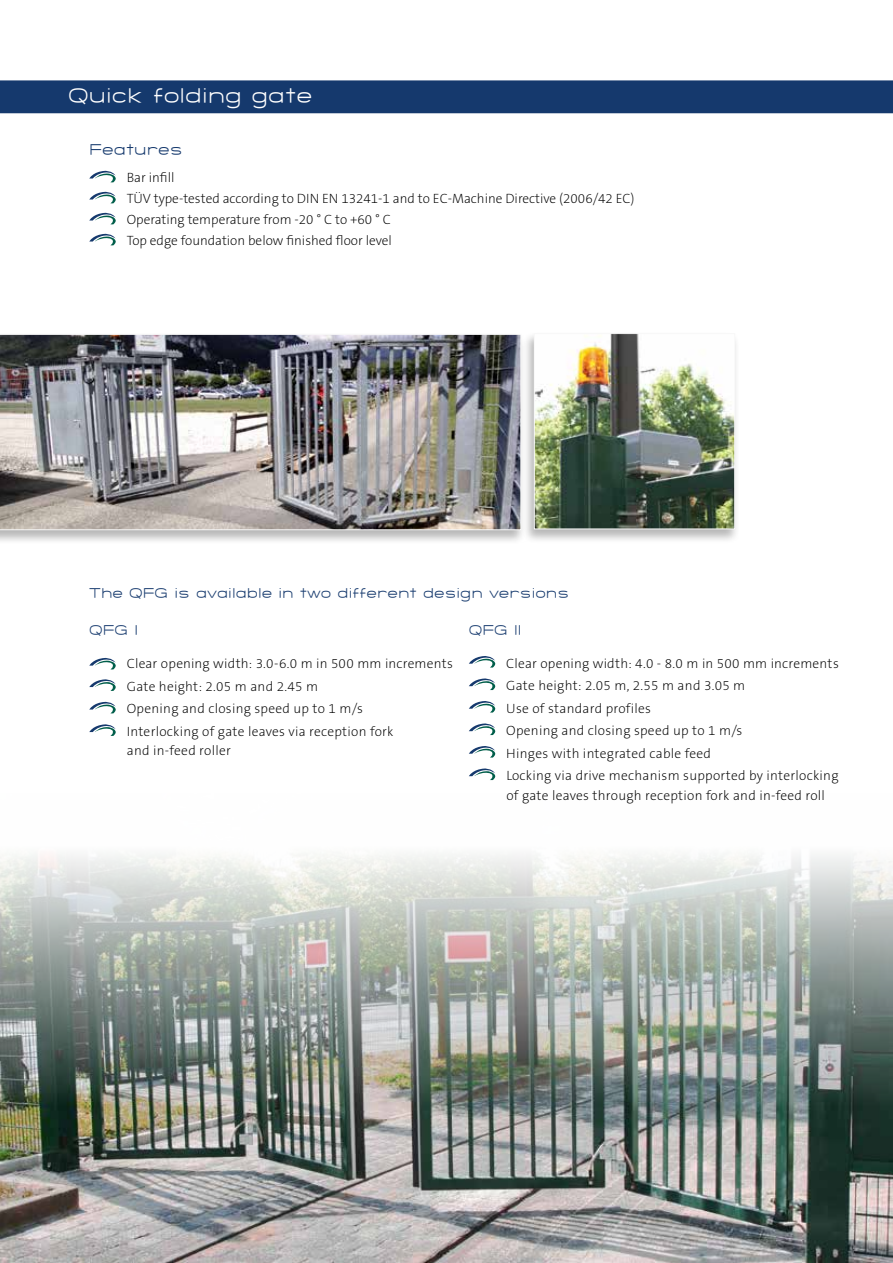
<style>
.page{position:relative;width:893px;height:1263px;background:#fff}
.page>*{position:absolute;margin:0;border:0;box-sizing:border-box;transform-origin:0 0}
.t1{font:300 22.5px "SF Grandezza";color:#fff}
.t2{font:300 16.5px "SF Grandezza";color:#15396d}
.t3{font:300 15px "SF Grandezza";color:#15396d}
.t4{font:200 13.5px/22.5px "The Sans B2";letter-spacing:.02em;color:#000}
.t5{font:200 13.5px/21px "The Sans B2";color:#000}
</style>
<div class="page">
<img style="left:0;top:855px;width:893px;height:408px">
<svg style="left:89px;top:170px;width:27px;height:12px"></svg>
<svg style="left:89px;top:191px;width:27px;height:12px"></svg>
<svg style="left:89px;top:212px;width:27px;height:12px"></svg>
<svg style="left:89px;top:233px;width:27px;height:12px"></svg>
<svg style="left:89px;top:657px;width:27px;height:12px"></svg>
<svg style="left:89px;top:679px;width:27px;height:12px"></svg>
<svg style="left:89px;top:701px;width:27px;height:12px"></svg>
<svg style="left:89px;top:724px;width:27px;height:12px"></svg>
<svg style="left:469px;top:656px;width:27px;height:11px"></svg>
<svg style="left:469px;top:678px;width:27px;height:12px"></svg>
<svg style="left:469px;top:701px;width:27px;height:11px"></svg>
<svg style="left:469px;top:723px;width:27px;height:12px"></svg>
<svg style="left:469px;top:746px;width:27px;height:11px"></svg>
<svg style="left:469px;top:768px;width:27px;height:12px"></svg>
<div style="left:0;top:80px;width:893px;height:34px;background:#15396d"></div>
<div style="left:522px;top:332px;width:218px;height:212px;background:#000;opacity:.29"></div>
<img style="left:536px;top:335px;width:197px;height:192px">
<div style="left:534px;top:333px;width:201px;height:196px;border:1px solid #f8f8f8"></div>
<div style="left:0;top:332px;width:526px;height:213px;background:#000;opacity:.29"></div>
<img style="left:0;top:334px;width:521px;height:196px">
<h1 class="t1" style="left:68px;top:81px;width:246px">Quick folding gate</h1>
<p class="t2" style="left:89px;top:139px;width:95px">Features</p>
<p class="t5" style="left:127px;top:168px;width:509px">Bar infill<br>TÜV type-tested according to DIN EN 13241-1 and to EC-Machine Directive (2006/42 EC)<br>Operating temperature from -20 ° C to +60 ° C<br>Top edge foundation below finished floor level</p>
<p class="t3" style="left:89px;top:583px;width:481px">The QFG is available in two different design versions</p>
<p class="t3" style="left:89px;top:620px;width:50px">QFG I</p>
<p class="t4" style="left:127px;top:653px;width:328px">Clear opening width: 3.0-6.0 m in 500 mm increments Gate height: 2.05 m and 2.45 m<br>Opening and closing speed up to 1 m/s<br>Interlocking of gate leaves via reception fork</p>
<p class="t4" style="left:127px;top:740px;width:106px">and in-feed roller</p>
<p class="t3" style="left:469px;top:620px;width:54px">QFG II</p>
<p class="t4" style="left:506px;top:652px;width:334px">Clear opening width: 4.0 - 8.0 m in 500 mm increments Gate height: 2.05 m, 2.55 m and 3.05 m<br>Use of standard profiles<br>Opening and closing speed up to 1 m/s<br>Hinges with integrated cable feed<br>Locking via drive mechanism supported by interlocking</p>
<p class="t4" style="left:506px;top:784px;width:320px">of gate leaves through reception fork and in-feed roll</p>
</div>
